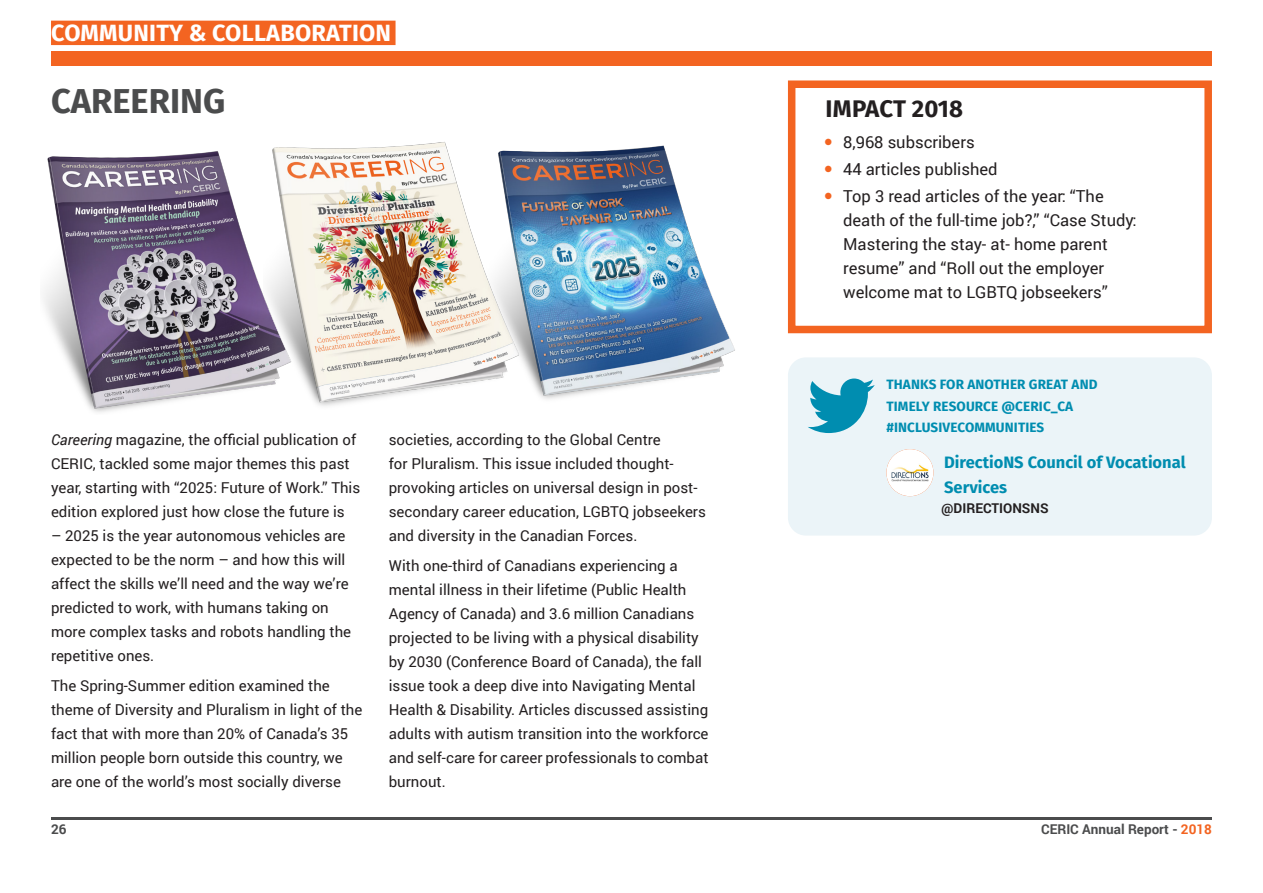
<style>
.page{position:relative;width:1263px;height:893px;background:#fff}
.page>*{position:absolute;margin:0;border:0;box-sizing:border-box;transform-origin:0 0}
.Project_Heading{font:700 34.5px "Fira Sans";color:#4b4c4d}
.Big_Title{font:700 24px "Fira Sans";color:#231f20}
.Big_Heading{font:700 23.4px "Fira Sans";letter-spacing:.01em;color:#fff}
.t1{font:16.5px/24px "Roboto";color:#231f20}
.Body_Text{font:700 16.5px/24px "Fira Sans";color:#008db0}
.CERIC_Body_Text{font:15px/24px "Roboto";color:#231f20}
.Big_Title-2{font:700 13.5px/21.6px "Fira Sans";letter-spacing:.01em;color:#008db0}
.t2{font:700 13.5px "Roboto";color:#4b4c4d}
.Big_Title-3{font:700 13.5px "Roboto";color:#231f20}
.s1{font-style:italic}
.s2{color:#f36421}
</style>
<div class="page">
<div style="left:51px;top:51px;width:1161px;height:14px;background:#f36421"></div>
<hr style="left:51px;top:818px;width:1161px;height:2px;background:#4b4c4d">
<div style="left:51px;top:21px;width:344px;height:24px;background:#f36421"></div>
<div style="left:788px;top:80px;width:424px;height:253px;background:#fff;border:8px solid #f36421"></div>
<div style="left:788px;top:357px;width:424px;height:179px;background:#ebf4f8;border-radius:18px"></div>
<svg style="left:808px;top:378px;width:67px;height:55px"></svg>
<img style="left:886px;top:449px;width:47px;height:47px;border-radius:24px">
<img style="left:43px;top:151px;width:220px;height:261px">
<img style="left:263px;top:142px;width:208px;height:264px">
<img style="left:471px;top:145px;width:264px;height:254px">
<p class="Big_Heading" style="left:51px;top:13px;width:341px">COMMUNITY &amp; COLLABORATION</p>
<p class="Project_Heading" style="left:51px;top:72px;width:176px">CAREERING</p>
<p class="CERIC_Body_Text" style="left:51px;top:427px;width:311px"><span class="s1">Careering</span> magazine, the official publication of CERIC, tackled some major themes this past year, starting with “2025: Future of Work.” This edition explored just how close the future is</p>
<p class="CERIC_Body_Text" style="left:51px;top:523px;width:302px">– 2025 is the year autonomous vehicles are expected to be the norm – and how this will affect the skills we’ll need and the way we’re predicted to work, with humans taking on more complex tasks and robots handling the repetitive ones.</p>
<p class="CERIC_Body_Text" style="left:51px;top:673px;width:313px">The Spring-Summer edition examined the theme of Diversity and Pluralism in light of the fact that with more than 20% of Canada’s 35 million people born outside this country, we are one of the world’s most socially diverse</p>
<p class="CERIC_Body_Text" style="left:389px;top:427px;width:319px">societies, according to the Global Centre<br>for Pluralism. This issue included thought&shy;provoking articles on universal design in post&shy;secondary career education, LGBTQ jobseekers and diversity in the Canadian Forces.</p>
<p class="CERIC_Body_Text" style="left:389px;top:553px;width:321px">With one-third of Canadians experiencing a mental illness in their lifetime (Public Health Agency of Canada) and 3.6 million Canadians projected to be living with a physical disability by 2030 (Conference Board of Canada), the fall issue took a deep dive into Navigating Mental Health &amp; Disability. Articles discussed assisting adults with autism transition into the workforce and self-care for career professionals to combat burnout.</p>
<p class="Big_Title" style="left:826px;top:89px;width:139px">IMPACT 2018</p>
<p class="t1" style="left:843px;top:129px;width:133px">8,968 subscribers</p>
<p class="t1" style="left:843px;top:156px;width:156px">44 articles published</p>
<p class="t1" style="left:843px;top:184px;width:295px">Top 3 read articles of the year: “The death of the full-time job?,” “Case Study:<br>Mastering the stay- at- home parent resume” and “Roll out the employer welcome mat to LGBTQ jobseekers”</p>
<p class="Big_Title-2" style="left:886px;top:373px;width:213px">THANKS FOR ANOTHER GREAT AND<br>TIMELY RESOURCE @CERIC_CA #INCLUSIVECOMMUNITIES</p>
<p class="Body_Text" style="left:944px;top:450px;width:243px">DirectioNS Council of Vocational<br>Services</p>
<p class="Big_Title-3" style="left:942px;top:499px;width:108px">@DIRECTIONSNS</p>
<p class="t2" style="left:51px;top:819px;width:17px">26</p>
<p class="t2" style="left:1041px;top:819px;width:172px">CERIC Annual Report - <span class="s2">2018</span></p>
</div>
